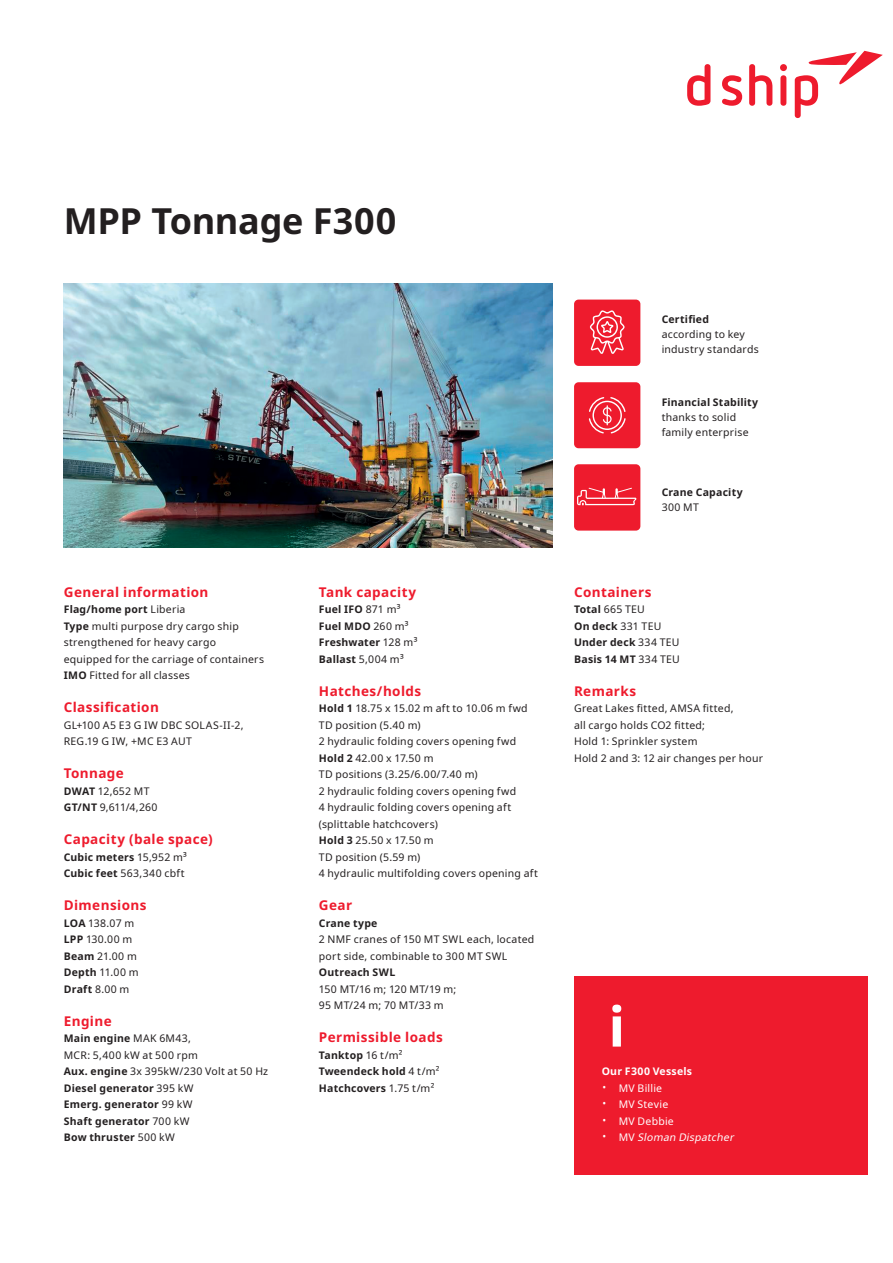
<style>
.page{position:relative;width:893px;height:1263px;background:#fff}
.page>*{position:absolute;margin:0;border:0;box-sizing:border-box;transform-origin:0 0}
.t1{font:700 36px "Noto Sans";letter-spacing:-.01em;color:#231f20}
.t2{font:700 13.5px "Noto Sans";letter-spacing:.03em;color:#ee1b2d}
.t3{font:10.5px/16.5px "Noto Sans";letter-spacing:.02em;color:#231f20}
.t4{font:700 10.5px/16.5px "Noto Sans";letter-spacing:.02em;color:#231f20}
.t5{font:10.5px "Noto Sans";letter-spacing:.02em;color:#fff}
.t6{font:italic 10.5px "Noto Sans";color:#fff}
.t7{font:700 10.5px "Noto Sans";letter-spacing:.025em;color:#fff}
.s1{font-weight:700}
.s2{font-weight:400}
.s3{font-weight:300;font-size:13.5px}
.s4{font-weight:300;font-style:normal;font-size:13.5px}
.s5{font-style:normal}
</style>
<div class="page">
<div style="left:574px;top:464px;width:66px;height:67px;background:#ee1b2d;border-radius:4px"></div>
<svg style="left:577px;top:488px;width:59px;height:17px"></svg>
<img style="left:64px;top:283px;width:489px;height:264px">
<div style="left:574px;top:976px;width:293px;height:198px;background:#ee1b2d"></div>
<svg style="left:612px;top:1004px;width:9px;height:42px"></svg>
<div style="left:574px;top:300px;width:66px;height:66px;background:#ee1b2d;border-radius:4px"></div>
<svg style="left:590px;top:310px;width:35px;height:44px"></svg>
<div style="left:574px;top:382px;width:66px;height:66px;background:#ee1b2d;border-radius:4px"></div>
<svg style="left:589px;top:397px;width:37px;height:36px"></svg>
<svg style="left:687px;top:64px;width:24px;height:42px"></svg>
<svg style="left:722px;top:75px;width:21px;height:31px"></svg>
<svg style="left:749px;top:64px;width:33px;height:42px"></svg>
<div style="left:780px;top:75px;width:6px;height:31px;background:#ee1b2d;border-radius:3px"></div>
<div style="left:780px;top:64px;width:7px;height:7px;background:#ee1b2d;border-radius:50%"></div>
<svg style="left:794px;top:51px;width:89px;height:67px"></svg>
<h1 class="t1" style="left:64px;top:195px;width:334px">MPP Tonnage F300</h1>
<p class="t2" style="left:64px;top:582px;width:146px">General information</p>
<p class="t3" style="left:64px;top:601px;width:202px"><span class="s1">Flag/home port</span> Liberia<br><span class="s1">Type</span> multi purpose dry cargo ship strengthened for heavy cargo equipped for the carriage of containers<br><span class="s1">IMO</span> Fitted for all classes</p>
<p class="t2" style="left:64px;top:698px;width:97px">Classification</p>
<p class="t3" style="left:64px;top:717px;width:181px">GL+100 A5 E3 G IW DBC SOLAS-II-2,<br>REG.19 G IW, +MC E3 AUT</p>
<p class="t2" style="left:64px;top:764px;width:62px">Tonnage</p>
<p class="t3" style="left:64px;top:783px;width:95px"><span class="s1">DWAT</span> 12,652 MT<br><span class="s1">GT/NT</span> 9,611/4,260</p>
<p class="t2" style="left:64px;top:830px;width:150px">Capacity (bale space)</p>
<p class="t4" style="left:64px;top:849px;width:125px">Cubic meters <span class="s2">15,952 m³<br></span>Cubic feet <span class="s2">563,340 cbft</span></p>
<p class="t2" style="left:64px;top:896px;width:84px">Dimensions</p>
<p class="t3" style="left:64px;top:915px;width:76px"><span class="s1">LOA</span> 138.07 m<br><span class="s1">LPP</span> 130.00 m<br><span class="s1">Beam</span> 21.00 m<br><span class="s1">Depth</span> 11.00 m<br><span class="s1">Draft</span> 8.00 m</p>
<p class="t2" style="left:64px;top:1011px;width:49px">Engine</p>
<p class="t4" style="left:64px;top:1030px;width:206px">Main engine <span class="s2">MAK 6M43,<br>MCR: 5,400 kW at 500 rpm<br></span>Aux. engine <span class="s2">3x 395kW/230 Volt at 50 Hz<br></span>Diesel generator <span class="s2">395 kW<br></span>Emerg. generator <span class="s2">99 kW<br></span>Shaft generator <span class="s2">700 kW<br></span>Bow thruster <span class="s2">500 kW</span></p>
<p class="t2" style="left:319px;top:582px;width:99px">Tank capacity</p>
<p class="t4" style="left:319px;top:601px;width:100px">Fuel IFO <span class="s2">871 m³<br></span>Fuel MDO <span class="s2">260 m³<br></span>Freshwater <span class="s2">128 m³<br></span>Ballast <span class="s2">5,004 m³</span></p>
<p class="t2" style="left:319px;top:681px;width:104px">Hatches/holds</p>
<p class="t3" style="left:319px;top:700px;width:220px"><span class="s1">Hold 1</span> 18.75 x 15.02 m aft to 10.06 m fwd<br>TD position (5.40 m)<br>2 hydraulic folding covers opening fwd<br><span class="s1">Hold 2</span> 42.00 x 17.50 m<br>TD positions (3.25/6.00/7.40 m)<br>2 hydraulic folding covers opening fwd<br>4 hydraulic folding covers opening aft (splittable hatchcovers)<br><span class="s1">Hold 3</span> 25.50 x 17.50 m<br>TD position (5.59 m)<br>4 hydraulic multifolding covers opening aft</p>
<p class="t2" style="left:319px;top:896px;width:35px">Gear</p>
<p class="t4" style="left:319px;top:915px;width:60px">Crane type</p>
<p class="t3" style="left:319px;top:931px;width:217px">2 NMF cranes of 150 MT SWL each, located port side, combinable to 300 MT SWL</p>
<p class="t4" style="left:319px;top:964px;width:78px">Outreach SWL</p>
<p class="t3" style="left:319px;top:981px;width:139px">150 MT/16 m; 120 MT/19 m;<br>95 MT/24 m; 70 MT/33 m</p>
<p class="t2" style="left:319px;top:1028px;width:125px">Permissible loads</p>
<p class="t4" style="left:319px;top:1047px;width:122px">Tanktop <span class="s2">16 t/m²<br></span>Tweendeck hold <span class="s2">4 t/m²<br></span>Hatchcovers <span class="s2">1.75 t/m²</span></p>
<p class="t4" style="left:662px;top:311px;width:49px">Certified</p>
<p class="t3" style="left:662px;top:327px;width:99px;line-height:15px">according to key industry standards</p>
<p class="t4" style="left:662px;top:394px;width:98px">Financial Stability</p>
<p class="t3" style="left:662px;top:410px;width:89px;line-height:15px">thanks to solid family enterprise</p>
<p class="t4" style="left:662px;top:484px;width:83px">Crane Capacity</p>
<p class="t3" style="left:662px;top:499px;width:39px">300 MT</p>
<p class="t2" style="left:574px;top:582px;width:79px">Containers</p>
<p class="t4" style="left:574px;top:601px;width:107px">Total <span class="s2">665 TEU<br></span>On deck <span class="s2">331 TEU<br></span>Under deck <span class="s2">334 TEU<br></span>Basis 14 MT <span class="s2">334 TEU</span></p>
<p class="t2" style="left:574px;top:681px;width:64px">Remarks</p>
<p class="t3" style="left:574px;top:700px;width:190px">Great Lakes fitted, AMSA fitted,<br>all cargo holds CO2 fitted;<br>Hold 1: Sprinkler system<br>Hold 2 and 3: 12 air changes per hour</p>
<p class="t7" style="left:602px;top:1064px;width:92px">Our F300 Vessels</p>
<p class="t5" style="left:602px;top:1080px;width:62px"><span class="s3">•</span> MV Billie</p>
<p class="t5" style="left:602px;top:1097px;width:68px"><span class="s3">•</span> MV Stevie</p>
<p class="t5" style="left:602px;top:1113px;width:74px"><span class="s3">•</span> MV Debbie</p>
<p class="t6" style="left:602px;top:1130px;width:136px"><span class="s4">•</span> <span class="s5">M V</span> Sloman Dispatcher</p>
</div>
